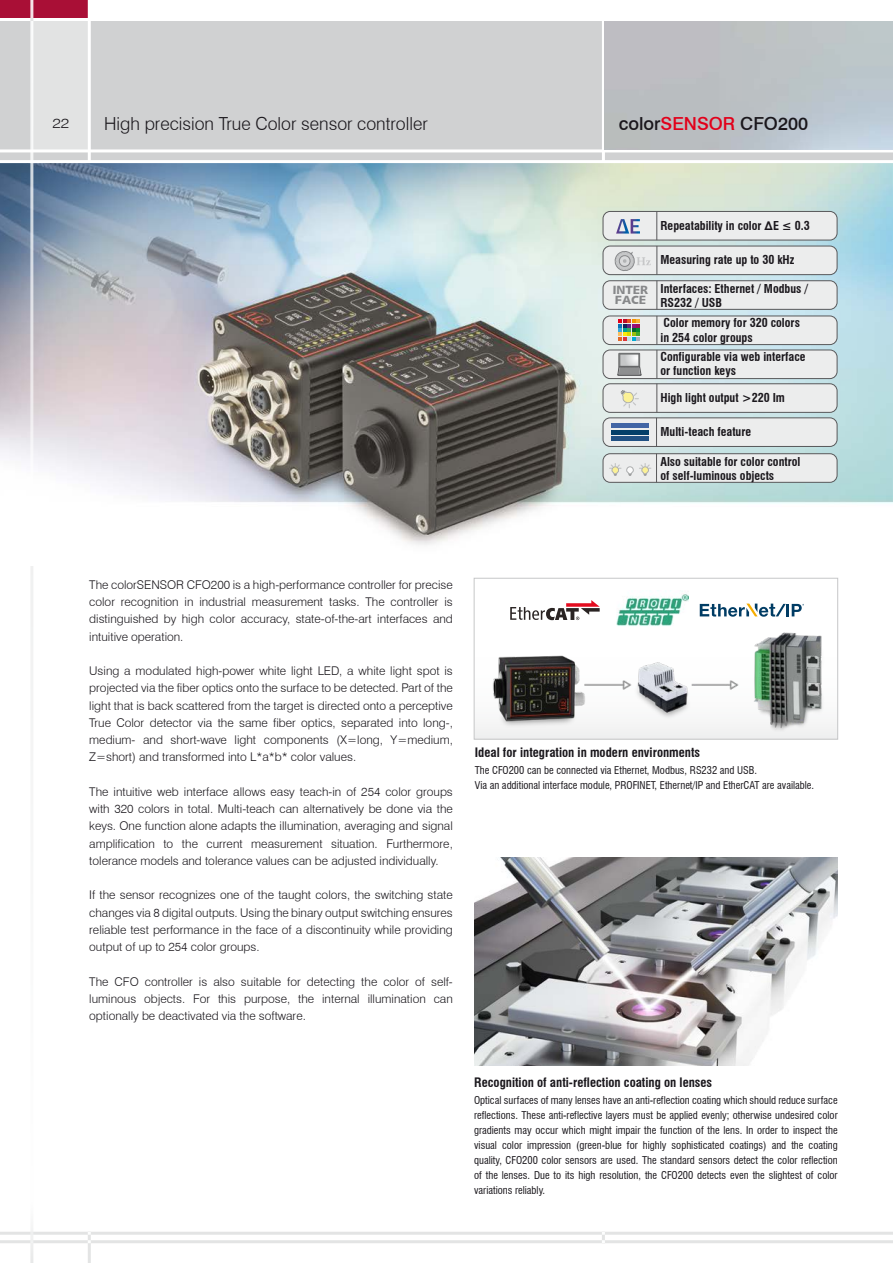
<style>
.page{position:relative;width:893px;height:1263px;background:#fff}
.page>*{position:absolute;margin:0;border:0;box-sizing:border-box;transform-origin:0 0}
.t1{font:300 18px "Swiss 721 BT";color:#1a171c}
.t2{font:500 18px "Swiss 721 BT";color:#1a171c}
.t3{font:300 13.5px "Swiss 721 BT";color:#1a171c;scale:1.18 1}
.t4{font:700 condensed 12.75px "Swiss 721 BT";color:#1a171c}
.t5{font:300 12px/17.2px "Swiss 721 BT";color:#1a171c;text-align:justify}
.t6{font:700 condensed 12px/14.1px "Swiss 721 BT";color:#1a171c}
.t7{font:12px/10.5px "Humanist 531 BT Black A";color:#87888a}
.t8{font:condensed 10.5px/15px "Swiss 721 BT";color:#1a171c;text-align:justify}
.s1{color:#e2001a}
</style>
<div class="page">
<img style="left:0;top:163px;width:893px;height:382px">
<div style="left:0;top:21px;width:893px;height:141px;background:#d0d1d2"></div>
<div style="left:32px;top:21px;width:57px;height:130px;background:#e2e3e3"></div>
<div style="left:0;top:0;width:89px;height:18px;background:#a90f36"></div>
<hr style="left:88px;top:0;width:3px;height:163px;background:#fff">
<hr style="left:602px;top:17px;width:3px;height:145px;background:#fff">
<hr style="left:0;top:149px;width:893px;height:3px;background:#fff">
<hr style="left:0;top:160px;width:893px;height:3px;background:#fff">
<hr style="left:0;top:1240px;width:893px;height:3px;background:#e3e4e4">
<hr style="left:30px;top:0;width:3px;height:1204px;background:#e3e4e4">
<hr style="left:0;top:1232px;width:893px;height:3px;background:#e3e4e4">
<hr style="left:30px;top:1199px;width:3px;height:64px;background:#e3e4e4">
<hr style="left:88px;top:1232px;width:3px;height:31px;background:#e3e4e4">
<svg style="left:602px;top:1232px;width:3px;height:11px"></svg>
<img style="left:605px;top:21px;width:288px;height:128px">
<div style="left:474px;top:578px;width:364px;height:161px;background:linear-gradient(to right,#fcfcfc,#fcfcfc)"></div>
<div style="left:474px;top:578px;width:364px;height:161px;border:1px solid #c6c7c8"></div>
<img style="left:479px;top:627px;width:349px;height:104px">
<img style="left:474px;top:857px;width:364px;height:208px">
<div style="left:603px;top:281px;width:234px;height:28px;background:#eceded;border-radius:7px"></div>
<div style="left:603px;top:280px;width:234px;height:30px;border:1px solid #58585a;border-radius:7px"></div>
<svg style="left:656px;top:281px;width:1px;height:28px"></svg>
<div style="left:603px;top:316px;width:234px;height:29px;background:#eceded;border-radius:7px"></div>
<div style="left:603px;top:316px;width:234px;height:29px;border:1px solid #58585a;border-radius:7px"></div>
<div style="left:603px;top:246px;width:234px;height:29px;background:#eceded;border-radius:7px"></div>
<div style="left:603px;top:246px;width:234px;height:29px;border:1px solid #58585a;border-radius:7px"></div>
<svg style="left:614px;top:246px;width:43px;height:29px"></svg>
<div style="left:603px;top:350px;width:234px;height:29px;background:#eceded;border-radius:7px"></div>
<div style="left:603px;top:350px;width:234px;height:29px;border:1px solid #58585a;border-radius:7px"></div>
<div style="left:619px;top:353px;width:21px;height:14px;border:1px solid #707172"></div>
<div style="left:619px;top:353px;width:20px;height:14px;border:1px solid #707172"></div>
<svg style="left:617px;top:354px;width:24px;height:21px"></svg>
<div style="left:603px;top:211px;width:234px;height:29px;background:#eceded;border-radius:7px"></div>
<div style="left:603px;top:211px;width:234px;height:29px;border:1px solid #58585a;border-radius:7px"></div>
<svg style="left:656px;top:211px;width:1px;height:29px"></svg>
<div style="left:603px;top:384px;width:234px;height:28px;background:#eceded;border-radius:7px"></div>
<div style="left:603px;top:383px;width:234px;height:30px;border:1px solid #58585a;border-radius:7px"></div>
<svg style="left:656px;top:316px;width:1px;height:96px"></svg>
<svg style="left:619px;top:320px;width:21px;height:20px"></svg>
<svg style="left:621px;top:390px;width:17px;height:18px"></svg>
<svg style="left:616px;top:219px;width:24px;height:15px"></svg>
<div style="left:603px;top:454px;width:234px;height:28px;background:#eceded;border-radius:7px"></div>
<div style="left:603px;top:453px;width:234px;height:30px;border:1px solid #58585a;border-radius:7px"></div>
<svg style="left:610px;top:454px;width:47px;height:28px"></svg>
<div style="left:603px;top:418px;width:234px;height:28px;background:#eceded;border-radius:7px"></div>
<div style="left:603px;top:417px;width:234px;height:30px;border:1px solid #58585a;border-radius:7px"></div>
<svg style="left:656px;top:418px;width:1px;height:28px"></svg>
<div style="left:611px;top:423px;width:38px;height:5px;background:#4165a5"></div>
<div style="left:611px;top:430px;width:38px;height:5px;background:#033f69"></div>
<div style="left:611px;top:436px;width:38px;height:5px;background:#215183"></div>
<svg style="left:510px;top:600px;width:90px;height:20px"></svg>
<svg style="left:700px;top:603px;width:104px;height:14px"></svg>
<img style="left:616px;top:591px;width:73px;height:38px">
<p class="t3" style="left:52px;top:115px;width:16px">22</p>
<h1 class="t1" style="left:104px;top:113px;width:325px">High precision True Color sensor controller</h1>
<h1 class="t2" style="left:619px;top:113px;width:191px">color<span class="s1">SENSOR</span> CFO200</h1>
<p class="t6" style="left:660px;top:219px;width:151px">Repeatability in color ∆E ≤ 0.3</p>
<p class="t6" style="left:660px;top:253px;width:135px">Measuring rate up to 30 kHz</p>
<p class="t7" style="left:613px;top:284px;width:37px">INTER<br>FACE</p>
<p class="t6" style="left:660px;top:281px;width:149px">Interfaces: Ethernet / Modbus /<br>RS232 / USB</p>
<p class="t6" style="left:660px;top:316px;width:141px">Color memory for 320 colors in 254 color groups</p>
<p class="t6" style="left:660px;top:350px;width:147px">Configurable via web interface or function keys</p>
<p class="t6" style="left:660px;top:391px;width:126px">High light output &gt;220 Im</p>
<p class="t6" style="left:660px;top:425px;width:92px">Multi-teach feature</p>
<p class="t6" style="left:660px;top:454px;width:142px">Also suitable for color control of self-luminous objects</p>
<p class="t5" style="left:89px;top:576px;width:365px">The colorSENSOR CFO200 is a high-performance controller for precise color recognition in industrial measurement tasks. The controller is distinguished by high color accuracy, state-of-the-art interfaces and intuitive operation.</p>
<p class="t5" style="left:89px;top:662px;width:365px">Using a modulated high-power white light LED, a white light spot is projected via the fiber optics onto the surface to be detected. Part of the light that is back scattered from the target is directed onto a perceptive True Color detector via the same fiber optics, separated into long‑, medium- and short-wave light components (X=long, Y=medium, Z=short) and transformed into L*a*b* color values.</p>
<p class="t5" style="left:89px;top:783px;width:365px">The intuitive web interface allows easy teach-in of 254 color groups with 320 colors in total. Multi-teach can alternatively be done via the keys. One function alone adapts the illumination, averaging and signal amplification to the current measurement situation. Furthermore, tolerance models and tolerance values can be adjusted individually.</p>
<p class="t5" style="left:89px;top:886px;width:365px">If the sensor recognizes one of the taught colors, the switching state changes via 8 digital outputs. Using the binary output switching ensures reliable test performance in the face of a discontinuity while providing output of up to 254 color groups.</p>
<p class="t5" style="left:89px;top:973px;width:365px">The CFO controller is also suitable for detecting the color of self&shy;luminous objects. For this purpose, the internal illumination can optionally be deactivated via the software.</p>
<p class="t4" style="left:475px;top:744px;width:227px">Ideal for integration in modern environments</p>
<p class="t8" style="left:475px;top:762px;width:341px">The CFO200 can be connected via Ethernet, Modbus, RS232 and USB.<br>Via an additional interface module, PROFINET, Ethernet/IP and EtherCAT are available.</p>
<p class="t4" style="left:474px;top:1075px;width:240px">Recognition of anti-reflection coating on lenses</p>
<p class="t8" style="left:474px;top:1093px;width:365px">Optical surfaces of many lenses have an anti-reflection coating which should reduce surface reflections. These anti-reflective layers must be applied evenly; otherwise undesired color gradients may occur which might impair the function of the lens. In order to inspect the visual color impression (green-blue for highly sophisticated coatings) and the coating quality, CFO200 color sensors are used. The standard sensors detect the color reflection of the lenses. Due to its high resolution, the CFO200 detects even the slightest of color variations reliably.</p>
</div>
